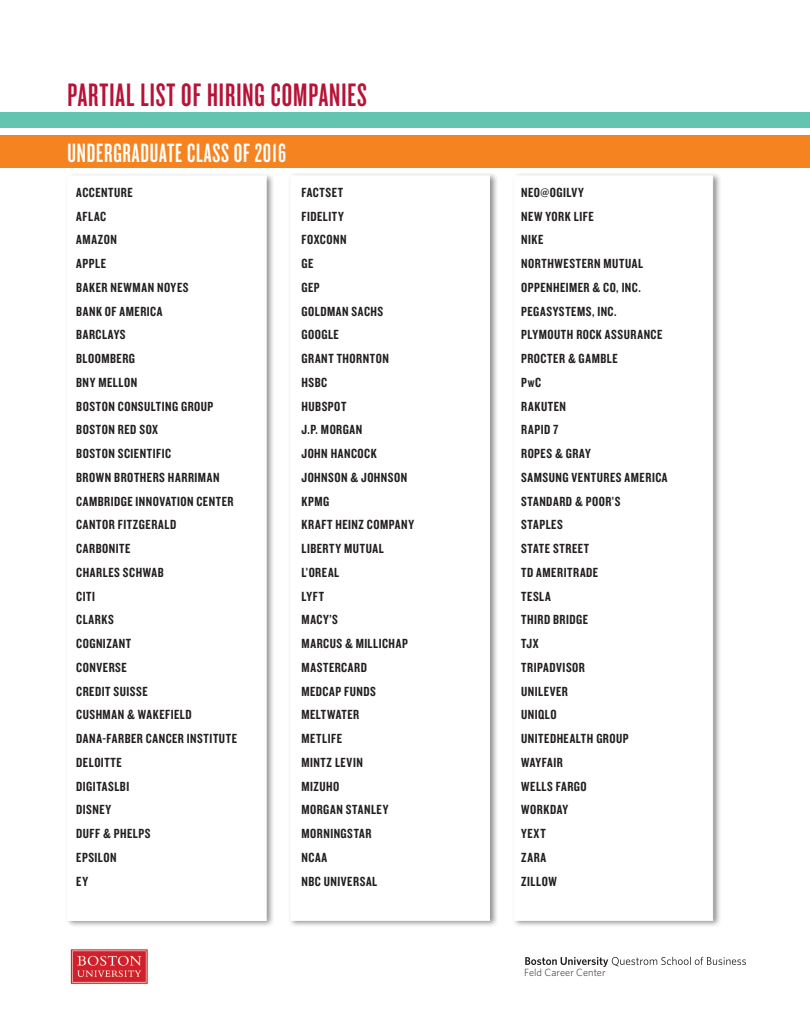
<style>
.page{position:relative;width:810px;height:1035px;background:#fff}
.page>*{position:absolute;margin:0;border:0;box-sizing:border-box;transform-origin:0 0}
.t1{font:33.75px "Knockout HTF47 Bantamweight";letter-spacing:.03em;color:#b81237}
.t2{font:27.5px "Knockout HTF47 Bantamweight";letter-spacing:.03em;color:#fff}
.t3{font:13.75px "Knockout HTF49 Liteweight";letter-spacing:.035em;color:#231f20}
.t4{font:300 10.38px "Whitney";letter-spacing:.01em;color:#231f20}
</style>
<div class="page">
<img style="left:70px;top:949px;width:78px;height:36px">
<svg style="left:525px;top:957px;width:221px;height:10px"></svg>
<div style="left:0;top:135px;width:810px;height:33px;background:#f5831f"></div>
<div style="left:0;top:113px;width:810px;height:15px;background:#63c4af"></div>
<div style="left:511px;top:172px;width:211px;height:756px;background:#231f20;opacity:.5"></div>
<div style="left:514px;top:176px;width:199px;height:744px;background:#fff"></div>
<div style="left:288px;top:172px;width:210px;height:756px;background:#231f20;opacity:.5"></div>
<div style="left:291px;top:176px;width:198px;height:744px;background:#fff"></div>
<div style="left:65px;top:172px;width:210px;height:756px;background:#231f20;opacity:.5"></div>
<div style="left:67px;top:176px;width:199px;height:745px;background:#fff"></div>
<p class="t1" style="left:68px;top:79px;width:301px">PARTIAL LIST OF HIRING COMPANIES</p>
<p class="t2" style="left:68px;top:140px;width:220px">UNDERGRADUATE CLASS OF 2016</p>
<p class="t3" style="left:76px;top:185px;width:58px">ACCENTURE</p>
<p class="t3" style="left:76px;top:209px;width:31px">AFLAC</p>
<p class="t3" style="left:76px;top:233px;width:42px">AMAZON</p>
<p class="t3" style="left:76px;top:257px;width:31px">APPLE</p>
<p class="t3" style="left:76px;top:280px;width:114px">BAKER NEWMAN NOYES</p>
<p class="t3" style="left:76px;top:304px;width:88px">BANK OF AMERICA</p>
<p class="t3" style="left:76px;top:328px;width:51px">BARCLAYS</p>
<p class="t3" style="left:76px;top:352px;width:60px">BLOOMBERG</p>
<p class="t3" style="left:76px;top:375px;width:63px">BNY MELLON</p>
<p class="t3" style="left:76px;top:399px;width:139px">BOSTON CONSULTING GROUP</p>
<p class="t3" style="left:76px;top:423px;width:83px">BOSTON RED SOX</p>
<p class="t3" style="left:76px;top:447px;width:96px">BOSTON SCIENTIFIC</p>
<p class="t3" style="left:76px;top:470px;width:145px">BROWN BROTHERS HARRIMAN</p>
<p class="t3" style="left:76px;top:494px;width:159px">CAMBRIDGE INNOVATION CENTER</p>
<p class="t3" style="left:76px;top:518px;width:102px">CANTOR FITZGERALD</p>
<p class="t3" style="left:76px;top:542px;width:56px">CARBONITE</p>
<p class="t3" style="left:76px;top:565px;width:89px">CHARLES SCHWAB</p>
<p class="t3" style="left:76px;top:589px;width:20px">CITI</p>
<p class="t3" style="left:76px;top:613px;width:39px">CLARKS</p>
<p class="t3" style="left:76px;top:637px;width:57px">COGNIZANT</p>
<p class="t3" style="left:76px;top:660px;width:52px">CONVERSE</p>
<p class="t3" style="left:76px;top:684px;width:73px">CREDIT SUISSE</p>
<p class="t3" style="left:76px;top:708px;width:117px">CUSHMAN &amp; WAKEFIELD</p>
<p class="t3" style="left:76px;top:732px;width:162px">DANA-FARBER CANCER INSTITUTE</p>
<p class="t3" style="left:76px;top:755px;width:47px">DELOITTE</p>
<p class="t3" style="left:76px;top:779px;width:55px">DIGITASLBI</p>
<p class="t3" style="left:76px;top:803px;width:37px">DISNEY</p>
<p class="t3" style="left:76px;top:827px;width:76px">DUFF &amp; PHELPS</p>
<p class="t3" style="left:76px;top:850px;width:42px">EPSILON</p>
<p class="t3" style="left:76px;top:874px;width:13px">EY</p>
<p class="t3" style="left:302px;top:185px;width:43px">FACTSET</p>
<p class="t3" style="left:302px;top:209px;width:44px">FIDELITY</p>
<p class="t3" style="left:302px;top:233px;width:46px">FOXCONN</p>
<p class="t3" style="left:302px;top:257px;width:13px">GE</p>
<p class="t3" style="left:302px;top:280px;width:20px">GEP</p>
<p class="t3" style="left:302px;top:304px;width:83px">GOLDMAN SACHS</p>
<p class="t3" style="left:302px;top:328px;width:39px">GOOGLE</p>
<p class="t3" style="left:302px;top:352px;width:89px">GRANT THORNTON</p>
<p class="t3" style="left:302px;top:375px;width:27px">HSBC</p>
<p class="t3" style="left:302px;top:399px;width:46px">HUBSPOT</p>
<p class="t3" style="left:302px;top:423px;width:62px">J.P. MORGAN</p>
<p class="t3" style="left:302px;top:447px;width:77px">JOHN HANCOCK</p>
<p class="t3" style="left:302px;top:470px;width:107px">JOHNSON &amp; JOHNSON</p>
<p class="t3" style="left:302px;top:494px;width:29px">KPMG</p>
<p class="t3" style="left:302px;top:518px;width:114px">KRAFT HEINZ COMPANY</p>
<p class="t3" style="left:302px;top:542px;width:84px">LIBERTY MUTUAL</p>
<p class="t3" style="left:302px;top:565px;width:39px">L’OREAL</p>
<p class="t3" style="left:302px;top:589px;width:24px">LYFT</p>
<p class="t3" style="left:302px;top:613px;width:38px">MACY’S</p>
<p class="t3" style="left:302px;top:637px;width:108px">MARCUS &amp; MILLICHAP</p>
<p class="t3" style="left:302px;top:660px;width:67px">MASTERCARD</p>
<p class="t3" style="left:302px;top:684px;width:76px">MEDCAP FUNDS</p>
<p class="t3" style="left:302px;top:708px;width:59px">MELTWATER</p>
<p class="t3" style="left:302px;top:732px;width:42px">METLIFE</p>
<p class="t3" style="left:302px;top:755px;width:63px">MINTZ LEVIN</p>
<p class="t3" style="left:302px;top:779px;width:39px">MIZUHO</p>
<p class="t3" style="left:302px;top:803px;width:88px">MORGAN STANLEY</p>
<p class="t3" style="left:302px;top:827px;width:72px">MORNINGSTAR</p>
<p class="t3" style="left:302px;top:850px;width:27px">NCAA</p>
<p class="t3" style="left:302px;top:874px;width:77px">NBC UNIVERSAL</p>
<p class="t3" style="left:521px;top:185px;width:64px">NEO@OGILVY</p>
<p class="t3" style="left:521px;top:209px;width:74px">NEW YORK LIFE</p>
<p class="t3" style="left:521px;top:233px;width:24px">NIKE</p>
<p class="t3" style="left:521px;top:257px;width:124px">NORTHWESTERN MUTUAL</p>
<p class="t3" style="left:521px;top:280px;width:121px">OPPENHEIMER &amp; CO, INC.</p>
<p class="t3" style="left:521px;top:304px;width:97px">PEGASYSTEMS, INC.</p>
<p class="t3" style="left:521px;top:328px;width:143px">PLYMOUTH ROCK ASSURANCE</p>
<p class="t3" style="left:521px;top:352px;width:98px">PROCTER &amp; GAMBLE</p>
<p class="t3" style="left:521px;top:375px;width:21px">PwC</p>
<p class="t3" style="left:521px;top:399px;width:46px">RAKUTEN</p>
<p class="t3" style="left:521px;top:423px;width:39px">RAPID 7</p>
<p class="t3" style="left:521px;top:447px;width:71px">ROPES &amp; GRAY</p>
<p class="t3" style="left:521px;top:470px;width:148px">SAMSUNG VENTURES AMERICA</p>
<p class="t3" style="left:521px;top:494px;width:101px">STANDARD &amp; POOR’S</p>
<p class="t3" style="left:521px;top:518px;width:43px">STAPLES</p>
<p class="t3" style="left:521px;top:542px;width:70px">STATE STREET</p>
<p class="t3" style="left:521px;top:565px;width:79px">TD AMERITRADE</p>
<p class="t3" style="left:521px;top:589px;width:31px">TESLA</p>
<p class="t3" style="left:521px;top:613px;width:68px">THIRD BRIDGE</p>
<p class="t3" style="left:521px;top:637px;width:19px">TJX</p>
<p class="t3" style="left:521px;top:660px;width:65px">TRIPADVISOR</p>
<p class="t3" style="left:521px;top:684px;width:48px">UNILEVER</p>
<p class="t3" style="left:521px;top:708px;width:37px">UNIQLO</p>
<p class="t3" style="left:521px;top:732px;width:109px">UNITEDHEALTH GROUP</p>
<p class="t3" style="left:521px;top:755px;width:43px">WAYFAIR</p>
<p class="t3" style="left:521px;top:779px;width:67px">WELLS FARGO</p>
<p class="t3" style="left:521px;top:803px;width:49px">WORKDAY</p>
<p class="t3" style="left:521px;top:827px;width:26px">YEXT</p>
<p class="t3" style="left:521px;top:850px;width:27px">ZARA</p>
<p class="t3" style="left:521px;top:874px;width:37px">ZILLOW</p>
<p class="t4" style="left:524px;top:967px;width:83px">Feld Career Center</p>
</div>
